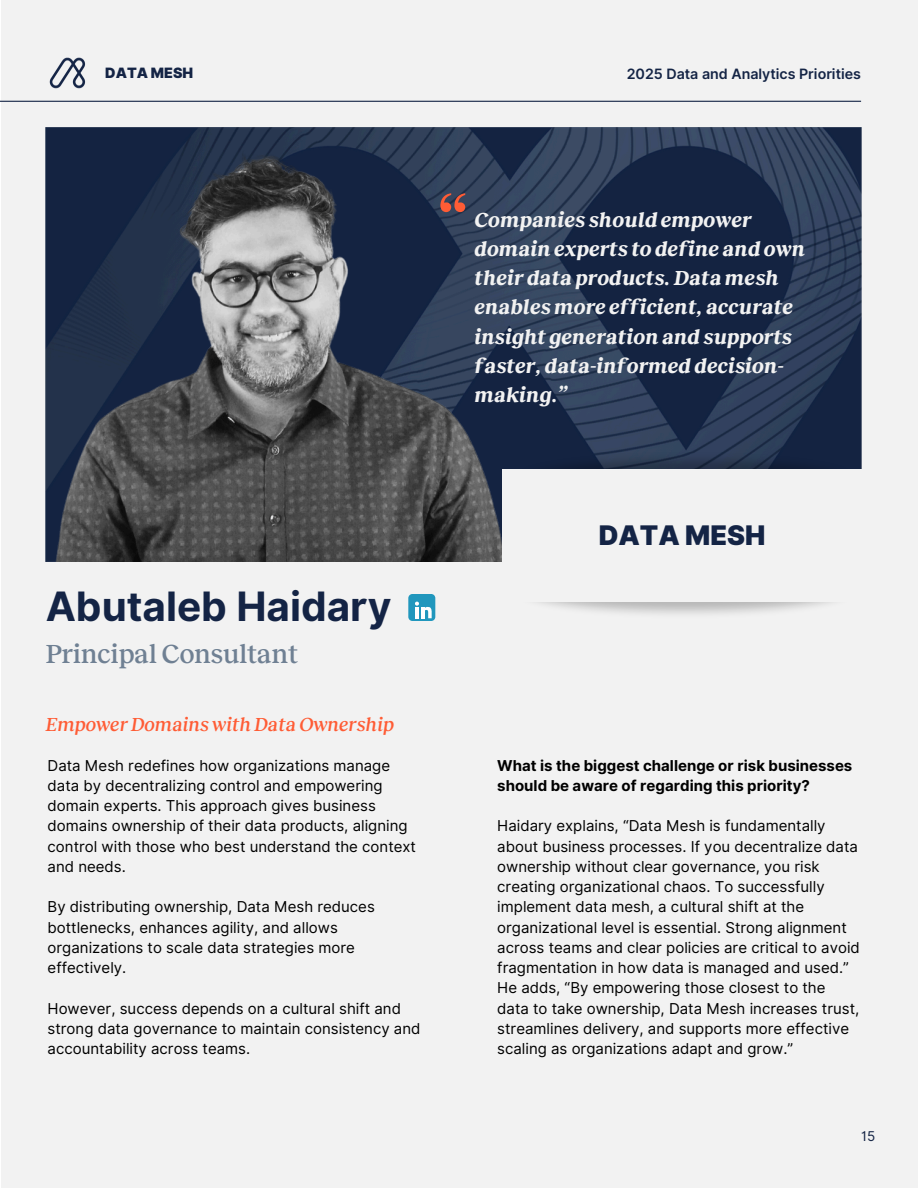
<style>
.page{position:relative;width:918px;height:1188px;background:#fff}
.page>*{position:absolute;margin:0;border:0;box-sizing:border-box;transform-origin:0 0}
.t1{font:75px "Reckless TRIAL";color:#ff5c35}
.t2{font:700 40.5px "Inter";color:#142445}
.t3{font:500 27px "Reckless";color:#6f8093}
.t4{font:900 27px "Inter";color:#142445}
.t5{font:italic 700 21px/29.2px "Reckless";color:#f2f2f2}
.t6{font:italic 500 19.5px "Reckless";color:#ff5c35}
.t7{font:15px/20.2px "Inter";color:#000}
.t8{font:700 15px/20.2px "Inter";color:#000}
.t9{font:600 14.25px "Inter";color:#142445}
.t10{font:900 14.25px "Inter";color:#142445}
.t11{font:13.5px "Inter";color:#142445}
</style>
<div class="page">
<div style="left:1px;top:0;width:917px;height:1188px;background:#f2f2f2"></div>
<hr style="left:0;top:101px;width:861px;height:1px;background:#142445">
<img style="left:46px;top:128px;width:815px;height:433px">
<div style="left:408px;top:594px;width:27px;height:27px;background:#2197bd;border-radius:4px"></div>
<svg style="left:415px;top:602px;width:17px;height:16px"></svg>
<img style="left:49px;top:57px;width:37px;height:32px">
<img style="left:48px;top:128px;width:488px;height:433px">
<img style="left:494px;top:434px;width:368px;height:69px">
<div style="left:502px;top:469px;width:365px;height:133px;background:#f2f2f2"></div>
<p class="t10" style="left:105px;top:64px;width:89px">DATA MESH</p>
<h6 class="t9" style="left:627px;top:65px;width:236px">2025 Data and Analytics Priorities</h6>
<p class="t1" style="left:439px;top:184px;width:30px">“</p>
<p class="t5" style="left:474px;top:205px;width:332px">Companies should empower domain experts to define and own their data products. Data mesh enables more efficient, accurate insight generation and supports faster, data-informed decision&shy;making.”</p>
<p class="t2" style="left:46px;top:582px;width:347px">Abutaleb Haidary</p>
<h4 class="t3" style="left:46px;top:639px;width:254px">Principal Consultant</h4>
<h3 class="t6" style="left:46px;top:714px;width:350px">Empower Domains with Data Ownership</h3>
<p class="t7" style="left:48px;top:755px;width:370px">Data Mesh redefines how organizations manage data by decentralizing control and empowering domain experts. This approach gives business domains ownership of their data products, aligning control with those who best understand the context and needs.</p>
<h4 class="t7" style="left:48px;top:897px;width:329px">By distributing ownership, Data Mesh reduces bottlenecks, enhances agility, and allows organizations to scale data strategies more effectively.</h4>
<h2 class="t7" style="left:48px;top:998px;width:374px">However, success depends on a cultural shift and strong data governance to maintain consistency and accountability across teams.</h2>
<h5 class="t4" style="left:599px;top:519px;width:168px">DATA MESH</h5>
<h1 class="t8" style="left:497px;top:755px;width:357px">What is the biggest challenge or risk businesses should be aware of regarding this priority?</h1>
<p class="t7" style="left:497px;top:816px;width:364px">Haidary explains, “Data Mesh is fundamentally about business processes. If you decentralize data ownership without clear governance, you risk creating organizational chaos. To successfully implement data mesh, a cultural shift at the organizational level is essential. Strong alignment across teams and clear policies are critical to avoid fragmentation in how data is managed and used.” He adds, “By empowering those closest to the data to take ownership, Data Mesh increases trust, streamlines delivery, and supports more effective scaling as organizations adapt and grow.”</p>
<p class="t11" style="left:861px;top:1128px;width:16px">15</p>
</div>
